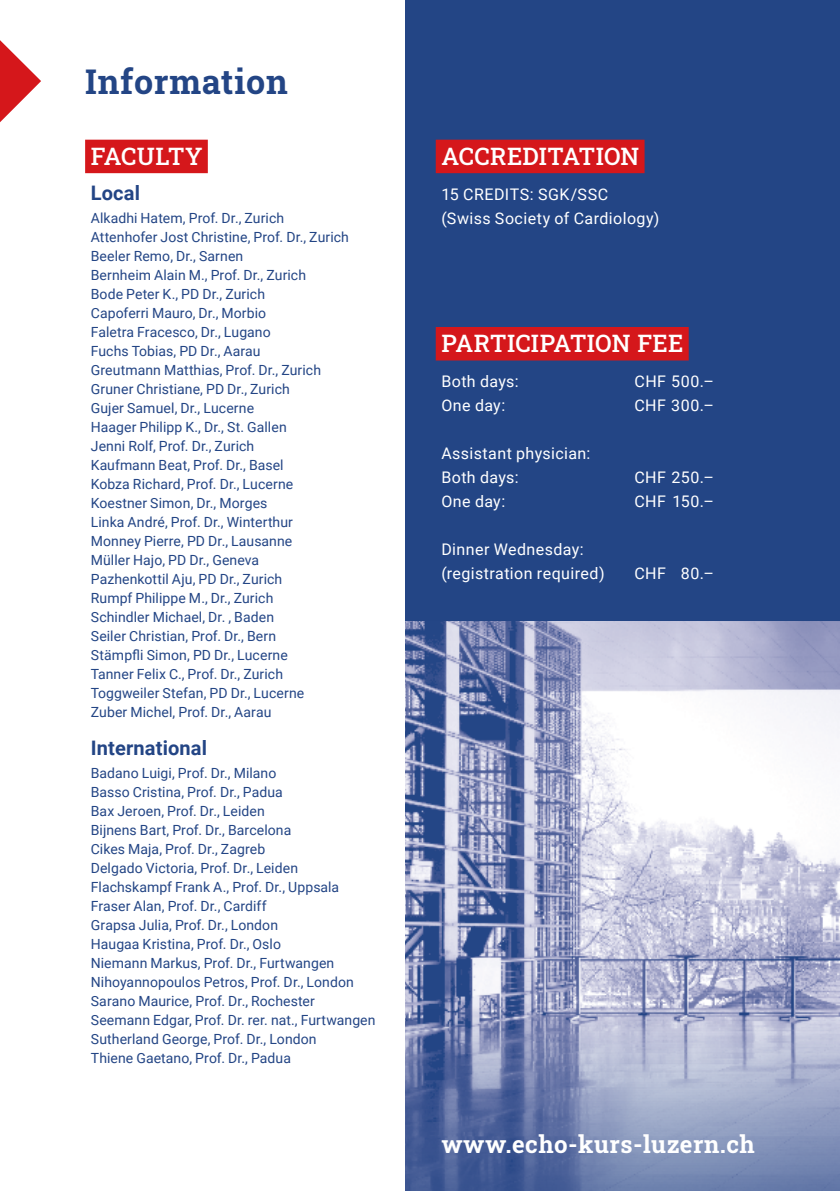
<style>
.page{position:relative;width:840px;height:1191px;background:#fff}
.page>*{position:absolute;margin:0;border:0;box-sizing:border-box;transform-origin:0 0}
.t1{font:34px "Roboto Slab";letter-spacing:.02em;color:#234585}
.t2{font:24px "Roboto Slab";letter-spacing:.015em;color:#fff}
.t3{font:700 20px "Roboto";letter-spacing:.005em;color:#234585}
.t4{font:16px/24px "Roboto";letter-spacing:.025em;color:#fff}
.t5{font:14px/19px "Roboto";letter-spacing:.005em;color:#234585}
</style>
<div class="page">
<div style="left:405px;top:0;width:434px;height:1191px;background:#234585"></div>
<img style="left:405px;top:621px;width:434px;height:570px">
<div style="left:435px;top:140px;width:209px;height:33px;background:#d5171b"></div>
<div style="left:85px;top:140px;width:123px;height:33px;background:#d5171b"></div>
<svg style="left:0;top:40px;width:41px;height:82px"></svg>
<div style="left:435px;top:327px;width:253px;height:33px;background:#d5171b"></div>
<h1 class="t1" style="left:85px;top:58px;width:204px">Information</h1>
<h2 class="t2" style="left:91px;top:139px;width:113px">FACULTY</h2>
<h3 class="t3" style="left:91px;top:179px;width:51px">Local</h3>
<p class="t5" style="left:91px;top:208px;width:259px">Alkadhi Hatem, Prof. Dr., Zurich<br>Attenhofer Jost Christine, Prof. Dr., Zurich<br>Beeler Remo, Dr., Sarnen<br>Bernheim Alain M., Prof. Dr., Zurich<br>Bode Peter K., PD Dr., Zurich<br>Capoferri Mauro, Dr., Morbio<br>Faletra Fracesco, Dr., Lugano<br>Fuchs Tobias, PD Dr., Aarau<br>Greutmann Matthias, Prof. Dr., Zurich<br>Gruner Christiane, PD Dr., Zurich<br>Gujer Samuel, Dr., Lucerne<br>Haager Philipp K., Dr., St. Gallen<br>Jenni Rolf, Prof. Dr., Zurich<br>Kaufmann Beat, Prof. Dr., Basel<br>Kobza Richard, Prof. Dr., Lucerne<br>Koestner Simon, Dr., Morges<br>Linka André, Prof. Dr., Winterthur<br>Monney Pierre, PD Dr., Lausanne<br>Müller Hajo, PD Dr., Geneva<br>Pazhenkottil Aju, PD Dr., Zurich<br>Rumpf Philippe M., Dr., Zurich<br>Schindler Michael, Dr. , Baden<br>Seiler Christian, Prof. Dr., Bern<br>Stämpfli Simon, PD Dr., Lucerne<br>Tanner Felix C., Prof. Dr., Zurich<br>Toggweiler Stefan, PD Dr., Lucerne<br>Zuber Michel, Prof. Dr., Aarau</p>
<h3 class="t3" style="left:91px;top:734px;width:118px">International</h3>
<p class="t5" style="left:91px;top:763px;width:286px">Badano Luigi, Prof. Dr., Milano<br>Basso Cristina, Prof. Dr., Padua<br>Bax Jeroen, Prof. Dr., Leiden<br>Bijnens Bart, Prof. Dr., Barcelona<br>Cikes Maja, Prof. Dr., Zagreb<br>Delgado Victoria, Prof. Dr., Leiden Flachskampf Frank A., Prof. Dr., Uppsala Fraser Alan, Prof. Dr., Cardiff<br>Grapsa Julia, Prof. Dr., London<br>Haugaa Kristina, Prof. Dr., Oslo<br>Niemann Markus, Prof. Dr., Furtwangen Nihoyannopoulos Petros, Prof. Dr., London Sarano Maurice, Prof. Dr., Rochester Seemann Edgar, Prof. Dr. rer. nat., Furtwangen Sutherland George, Prof. Dr., London<br>Thiene Gaetano, Prof. Dr., Padua</p>
<h2 class="t2" style="left:441px;top:139px;width:199px">ACCREDITATION</h2>
<p class="t4" style="left:441px;top:182px;width:219px">15 CREDITS: SGK/SSC (Swiss Society of Cardiology)</p>
<h2 class="t2" style="left:441px;top:327px;width:243px">PARTICIPATION FEE</h2>
<p class="t4" style="left:441px;top:369px;width:79px">Both days:</p>
<p class="t4" style="left:634px;top:369px;width:81px">CHF 500.–</p>
<p class="t4" style="left:441px;top:393px;width:65px">One day:</p>
<p class="t4" style="left:634px;top:393px;width:81px">CHF 300.–</p>
<p class="t4" style="left:441px;top:441px;width:150px">Assistant physician:<br>Both days:</p>
<p class="t4" style="left:634px;top:465px;width:81px">CHF 250.–</p>
<p class="t4" style="left:441px;top:489px;width:65px">One day:</p>
<p class="t4" style="left:634px;top:489px;width:81px">CHF 150.–</p>
<p class="t4" style="left:441px;top:537px;width:165px">Dinner Wednesday: (registration required)</p>
<p class="t4" style="left:634px;top:561px;width:81px">CHF 80.–</p>
<h2 class="t2" style="left:441px;top:1128px;width:315px">www.echo-kurs-luzern.ch</h2>
</div>
